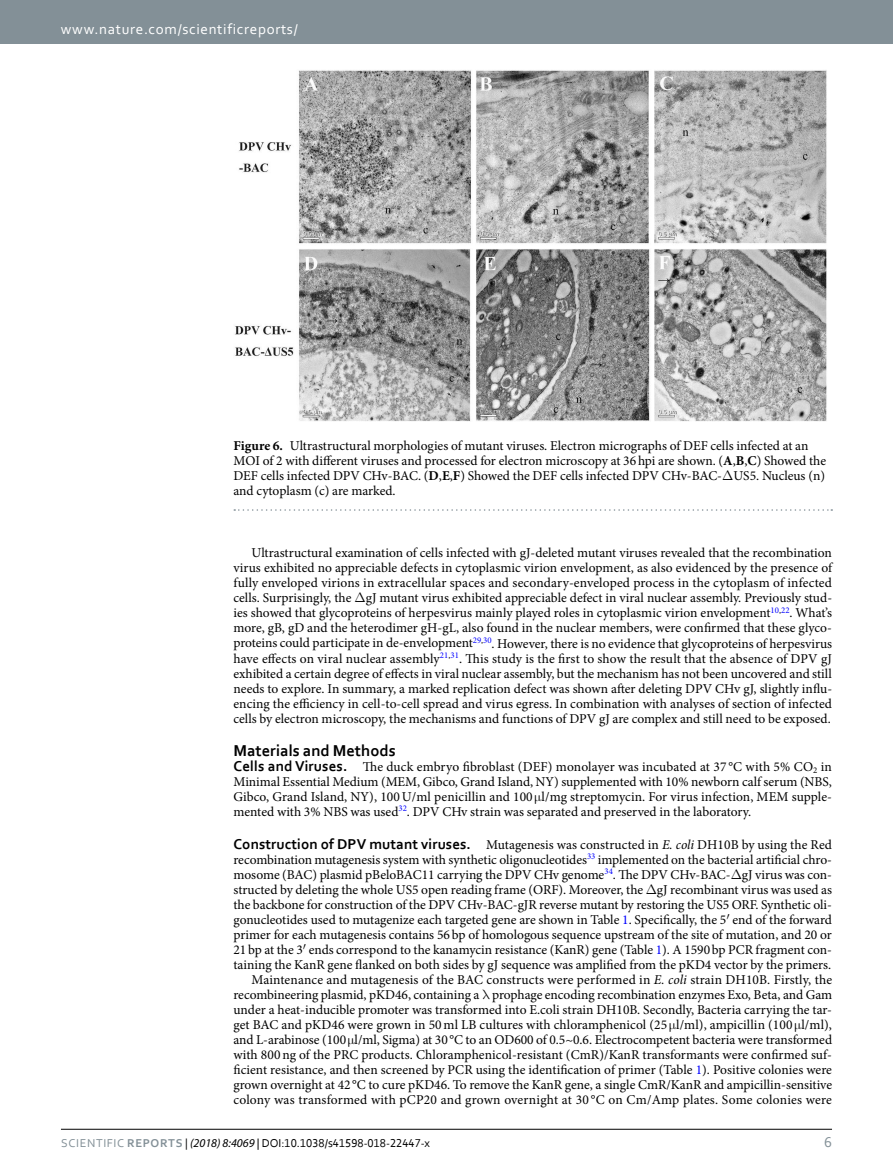
<style>
.page{position:relative;width:893px;height:1174px;background:#fff}
.page>*{position:absolute;margin:0;border:0;box-sizing:border-box;transform-origin:0 0}
.t1{font:700 16.5px "Corbel";color:#000}
.t2{font:15px "Corbel 2";letter-spacing:.045em;color:#fff}
.t3{font:15px "Corbel 2";color:#839097}
.t4{font:13.5px/15px "Minion Pro";color:#000;text-align:justify}
.t5{font:12px "Corbel";color:#000}
.s1{font-weight:700}
.s2{font-family:"Corbel";font-weight:700;font-size:15px}
.s3{font-style:italic}
.s4{color:#00f}
.s5{font-family:"Corbel 2";color:#839097}
.s6{font-family:"Corbel Bold 2";color:#839097}
.s7{font-family:"Corbel 2"}
.s8{font-family:"Myriad Pro";font-style:italic}
</style>
<div class="page">
<div style="left:0;top:0;width:893px;height:43px;background:#839097"></div>
<hr style="left:61px;top:1129px;width:771px;height:1px;background:#000">
<img style="left:235px;top:70px;width:592px;height:352px">
<svg style="left:234px;top:509px;width:598px;height:2px"></svg>
<p class="t2" style="left:61px;top:19px;width:238px">www.nature.com/scientificreports/</p>
<p class="t4" style="left:233px;top:438px;width:594px;text-align:left"><span class="s1">Figure 6.</span> Ultrastructural morphologies of mutant viruses. Electron micrographs of DEF cells infected at an MOI of 2 with different viruses and processed for electron microscopy at 36hpi are shown. (<span class="s1">A</span>,<span class="s1">B</span>,<span class="s1">C</span>) Showed the DEF cells infected DPV CHv-BAC. (<span class="s1">D</span>,<span class="s1">E</span>,<span class="s1">F</span>) Showed the DEF cells infected DPV CHv-BAC- US5. Nucleus (n) and cytoplasm (c) are marked.</p>
<p class="t4" style="left:233px;top:546px;width:600px;text-indent:18px">Ultrastructural examination of cells infected with gJ-deleted mutant viruses revealed that the recombination virus exhibited no appreciable defects in cytoplasmic virion envelopment, as also evidenced by the presence of fully enveloped virions in extracellular spaces and secondary-enveloped process in the cytoplasm of infected cells. Surprisingly, the gJ mutant virus exhibited appreciable defect in viral nuclear assembly. Previously stud&shy;ies showed that glycoproteins of herpesvirus mainly played roles in cytoplasmic virion envelopment<sup>10</sup><sup>,</sup><sup>22</sup>. What’s more, gB, gD and the heterodimer gH-gL, also found in the nuclear members, were confirmed that these glyco&shy;proteins could participate in de-envelopment<sup>29</sup><sup>,</sup><sup>30</sup>. However, there is no evidence that glycoproteins of herpesvirus have effects on viral nuclear assembly<sup>21</sup><sup>,</sup><sup>31</sup>. This study is the first to show the result that the absence of DPV gJ exhibited a certain degree of effects in viral nuclear assembly, but the mechanism has not been uncovered and still needs to explore. In summary, a marked replication defect was shown after deleting DPV CHv gJ, slightly influ&shy;encing the efficiency in cell-to-cell spread and virus egress. In combination with analyses of section of infected cells by electron microscopy, the mechanisms and functions of DPV gJ are complex and still need to be exposed.</p>
<p class="t1" style="left:233px;top:740px;width:164px">Materials and Methods</p>
<p class="t4" style="left:233px;top:759px;width:600px"><span class="s2">Cells and Viruses.</span> The duck embryo fibroblast (DEF) monolayer was incubated at 37 °C with 5% CO<sub>2</sub> in Minimal Essential Medium (MEM, Gibco, Grand Island, NY) supplemented with 10% newborn calf serum (NBS, Gibco, Grand Island, NY), 100U/ml penicillin and 100 l/mg streptomycin. For virus infection, MEM supple&shy;mented with 3% NBS was used<sup>32</sup>. DPV CHv strain was separated and preserved in the laboratory.</p>
<p class="t4" style="left:233px;top:837px;width:600px;text-align:right"><span class="s2">Construction of DPV mutant viruses.</span> Mutagenesis was constructed in <span class="s3">E. coli</span> DH10B by using the Red recombination mutagenesis system with synthetic oligonucleotides<sup>33</sup> implemented on the bacterial artificial chro&shy;mosome (BAC) plasmid pBeloBAC11 carrying the DPV CHv genome<sup>34</sup>. The DPV CHv-BAC- gJ virus was con&shy;structed by deleting the whole US5 open reading frame (ORF). Moreover, the gJ recombinant virus was used as the backbone for construction of the DPV CHv-BAC-gJR reverse mutant by restoring the US5 ORF. Synthetic oli&shy;gonucleotides used to mutagenize each targeted gene are shown in Table <span class="s4">1</span>. Specifically, the 5 end of the forward primer for each mutagenesis contains 56bp of homologous sequence upstream of the site of mutation, and 20 or 21bp at the 3 ends correspond to the kanamycin resistance (KanR) gene (Table <span class="s4">1</span>). A 1590bp PCR fragment con&shy;taining the KanR gene flanked on both sides by gJ sequence was amplified from the pKD4 vector by the primers.<br>Maintenance and mutagenesis of the BAC constructs were performed in <span class="s3">E. coli</span> strain DH10B. Firstly, the recombineering plasmid, pKD46, containing a prophage encoding recombination enzymes Exo, Beta, and Gam under a heat-inducible promoter was transformed into E.coli strain DH10B. Secondly, Bacteria carrying the tar&shy;get BAC and pKD46 were grown in 50ml LB cultures with chloramphenicol (25 l/ml), ampicillin (100 l/ml), and L-arabinose (100 l/ml, Sigma) at 30°C to an OD600 of 0.5~0.6. Electrocompetent bacteria were transformed with 800ng of the PRC products. Chloramphenicol-resistant (CmR)/KanR transformants were confirmed suf&shy;ficient resistance, and then screened by PCR using the identification of primer (Table <span class="s4">1</span>). Positive colonies were grown overnight at 42 °C to cure pKD46. To remove the KanR gene, a single CmR/KanR and ampicillin-sensitive colony was transformed with pCP20 and grown overnight at 30 °C on Cm/Amp plates. Some colonies were</p>
<p class="t5" style="left:61px;top:1135px;width:370px"><span class="s5">SCientifiC</span> <span class="s6">REPORTS</span> <span class="s7">|</span> <span class="s8">(2018) 8:4069</span> | DOI:10.1038/s41598-018-22447-x</p>
<p class="t3" style="left:824px;top:1132px;width:9px">6</p>
</div>
